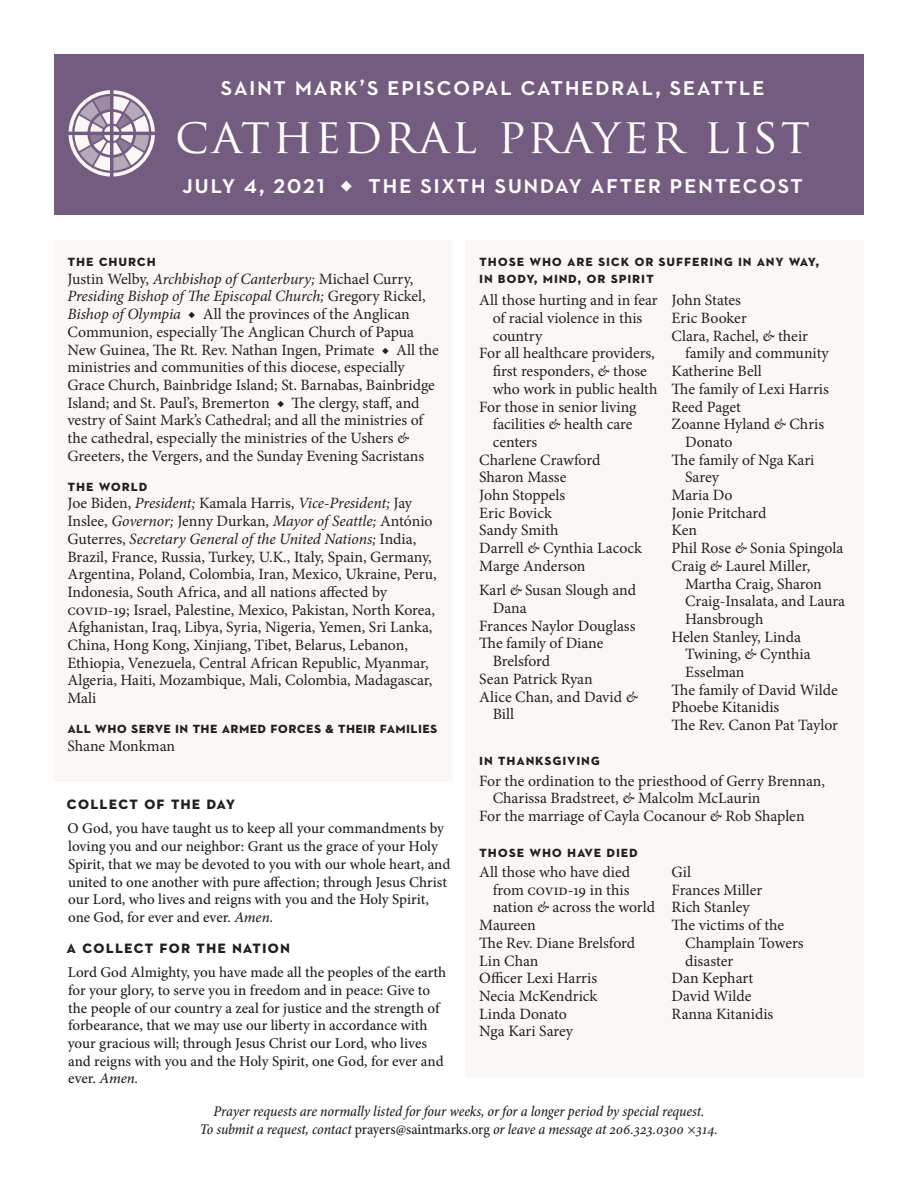
<style>
.page{position:relative;width:918px;height:1188px;background:#fff}
.page>*{position:absolute;margin:0;border:0;box-sizing:border-box;transform-origin:0 0}
.t1{font:48px "Trajan Pro";letter-spacing:.05em;color:#fff}
.t2{font:600 27px "Neutraface 2 Text";letter-spacing:.05em;color:#fff}
.t3{font:700 18px "Neutraface 2 Text";letter-spacing:.05em;color:#231f20}
.t4{font:15.75px/17.7px "Minion Pro";letter-spacing:-.005em;color:#231f20}
.t5{font:700 15.75px/16.5px "Neutraface 2 Text";letter-spacing:.05em;color:#231f20}
.t6{font:700 15.75px "Neutraface 2 Text";letter-spacing:.02em;color:#231f20}
.t7{font:500 15px/17.7px "Minion Pro";letter-spacing:-.005em;color:#231f20}
.t8{font:italic 500 condensed 15px/17.7px "Minion Pro";letter-spacing:-.005em;color:#231f20;text-align:center}
.s1{font-family:"Minion Pro";font-weight:400}
.s2{font-family:"Neutraface 2 Text";font-weight:700}
.s3{font-style:italic}
.s4{font-weight:700}
.s5{font-family:"Neutraface 2 Display Titling";font-weight:400;font-size:12px}
.s6{font-style:normal}
.s7{font-weight:400;font-stretch:normal}
</style>
<div class="page">
<div style="left:54px;top:240px;width:398px;height:542px;background:#faf7f5"></div>
<div style="left:466px;top:240px;width:398px;height:836px;background:#faf7f5"></div>
<div style="left:54px;top:54px;width:810px;height:160px;background:#745c80"></div>
<svg style="left:69px;top:90px;width:86px;height:87px"></svg>
<p class="t2" style="left:221px;top:69px;width:546px">saint mark’s episcopal cathedral, seattle</p>
<p class="t1" style="left:175px;top:105px;width:636px">CATHEDRAL PRAYER LIST</p>
<p class="t2" style="left:182px;top:167px;width:622px">july 4, 2021 <span class="s1">◆</span> the sixth sunday after pentecost</p>
<p class="t4" style="left:68px;top:252px;width:373px"><span class="s2">the church<br></span>Justin Welby, <span class="s3">Archbishop of Canterbury;</span> Michael Curry, <span class="s3">Presiding Bishop of The Episcopal Church;</span> Gregory Rickel, <span class="s3">Bishop of Olympia</span> <span class="s4">◆</span> All the provinces of the Anglican Communion, especially The Anglican Church of Papua New Guinea, The Rt. Rev. Nathan Ingen, Primate <span class="s4">◆</span> All the ministries and communities of this diocese, especially Grace Church, Bainbridge Island; St. Barnabas, Bainbridge Island; and St. Paul’s, Bremerton <span class="s4">◆</span> The clergy, staff, and vestry of Saint Mark’s Cathedral; and all the ministries of the cathedral, especially the ministries of the Ushers <span class="s3">&amp; </span>Greeters, the Vergers, and the Sunday Evening Sacristans</p>
<p class="t4" style="left:68px;top:477px;width:371px"><span class="s2">the world<br></span>Joe Biden, <span class="s3">President;</span> Kamala Harris, <span class="s3">Vice-President;</span> Jay Inslee, <span class="s3">Governor;</span> Jenny Durkan, <span class="s3">Mayor of Seattle;</span> António Guterres, <span class="s3">Secretary General of the United Nations;</span> India, Brazil, France, Russia, Turkey, U.K., Italy, Spain, Germany, Argentina, Poland, Colombia, Iran, Mexico, Ukraine, Peru, Indonesia, South Africa, and all nations affected by covid-19; Israel, Palestine, Mexico, Pakistan, North Korea, Afghanistan, Iraq, Libya, Syria, Nigeria, Yemen, Sri Lanka, China, Hong Kong, Xinjiang, Tibet, Belarus, Lebanon, Ethiopia, Venezuela, Central African Republic, Myanmar, Algeria, Haiti, Mozambique, Mali, Colombia, Madagascar, Mali</p>
<p class="t6" style="left:68px;top:718px;width:371px">all who serve in the armed forces <span class="s5">&amp;</span> their families</p>
<p class="t4" style="left:68px;top:737px;width:109px">Shane Monkman</p>
<p class="t3" style="left:67px;top:791px;width:170px">collect of the day</p>
<p class="t7" style="left:68px;top:820px;width:384px">O God, you have taught us to keep all your commandments by loving you and our neighbor: Grant us the grace of your Holy Spirit, that we may be devoted to you with our whole heart, and united to one another with pure affection; through Jesus Christ our Lord, who lives and reigns with you and the Holy Spirit, one God, for ever and ever. <span class="s3">Amen.</span></p>
<p class="t3" style="left:67px;top:935px;width:225px">a collect for the nation</p>
<p class="t7" style="left:68px;top:964px;width:380px">Lord God Almighty, you have made all the peoples of the earth for your glory, to serve you in freedom and in peace: Give to the people of our country a zeal for justice and the strength of forbearance, that we may use our liberty in accordance with your gracious will; through Jesus Christ our Lord, who lives and reigns with you and the Holy Spirit, one God, for ever and ever. <span class="s3">Amen.</span></p>
<p class="t5" style="left:479px;top:252px;width:342px">those who are sick or suffering in any way, in body, mind, or spirit</p>
<p class="t4" style="left:493px;top:292px;width:167px;text-indent:-14px">All those hurting and in fear of racial violence in this country</p>
<p class="t4" style="left:493px;top:345px;width:166px;text-indent:-14px">For all healthcare providers, first responders, <span class="s3">&amp;</span> those who work in public health</p>
<p class="t4" style="left:493px;top:398px;width:145px;text-indent:-14px">For those in senior living facilities <span class="s3">&amp;</span> health care centers</p>
<p class="t4" style="left:479px;top:451px;width:123px">Charlene Crawford</p>
<p class="t4" style="left:479px;top:469px;width:89px">Sharon Masse</p>
<p class="t4" style="left:479px;top:486px;width:88px">John Stoppels</p>
<p class="t4" style="left:479px;top:504px;width:74px">Eric Bovick</p>
<p class="t4" style="left:479px;top:522px;width:81px">Sandy Smith</p>
<p class="t4" style="left:479px;top:539px;width:164px">Darrell <span class="s3">&amp;</span> Cynthia Lacock</p>
<p class="t4" style="left:479px;top:557px;width:108px">Marge Anderson</p>
<p class="t4" style="left:493px;top:582px;width:145px;text-indent:-14px">Karl <span class="s3">&amp;</span> Susan Slough and<br>Dana</p>
<p class="t4" style="left:479px;top:617px;width:158px">Frances Naylor Douglass</p>
<p class="t4" style="left:493px;top:635px;width:112px;text-indent:-14px">The family of Diane<br>Brelsford</p>
<p class="t4" style="left:479px;top:670px;width:115px">Sean Patrick Ryan</p>
<p class="t4" style="left:493px;top:688px;width:147px;text-indent:-14px">Alice Chan, and David <span class="s3">&amp;<br></span>Bill</p>
<p class="t4" style="left:672px;top:292px;width:71px">John States</p>
<p class="t4" style="left:672px;top:309px;width:77px">Eric Booker</p>
<p class="t4" style="left:685px;top:327px;width:145px;text-indent:-14px">Clara, Rachel, <span class="s3">&amp;</span> their family and community</p>
<p class="t4" style="left:672px;top:362px;width:92px">Katherine Bell</p>
<p class="t4" style="left:672px;top:380px;width:159px">The family of Lexi Harris</p>
<p class="t4" style="left:672px;top:398px;width:71px">Reed Paget</p>
<p class="t4" style="left:685px;top:415px;width:141px;text-indent:-14px">Zoanne Hyland <span class="s3">&amp;</span> Chris<br>Donato</p>
<p class="t4" style="left:685px;top:451px;width:131px;text-indent:-14px">The family of Nga Kari<br>Sarey</p>
<p class="t4" style="left:672px;top:486px;width:62px">Maria Do</p>
<p class="t4" style="left:672px;top:504px;width:96px">Jonie Pritchard</p>
<p class="t4" style="left:672px;top:522px;width:27px">Ken</p>
<p class="t4" style="left:672px;top:539px;width:173px">Phil Rose <span class="s3">&amp;</span> Sonia Spingola</p>
<p class="t4" style="left:685px;top:557px;width:162px;text-indent:-14px">Craig <span class="s3">&amp;</span> Laurel Miller,<br>Martha Craig, Sharon<br>Craig-Insalata, and Laura<br>Hansbrough</p>
<p class="t4" style="left:685px;top:628px;width:127px;text-indent:-14px">Helen Stanley, Linda<br>Twining, <span class="s3">&amp;</span> Cynthia<br>Esselman</p>
<p class="t4" style="left:672px;top:681px;width:168px">The family of David Wilde</p>
<p class="t4" style="left:672px;top:699px;width:109px">Phoebe Kitanidis</p>
<p class="t4" style="left:672px;top:716px;width:168px">The Rev. Canon Pat Taylor</p>
<p class="t5" style="left:479px;top:751px;width:122px">in thanksgiving</p>
<p class="t4" style="left:493px;top:772px;width:334px;text-indent:-14px">For the ordination to the priesthood of Gerry Brennan,<br>Charissa Bradstreet, <span class="s3">&amp;</span> Malcolm McLaurin</p>
<p class="t4" style="left:479px;top:807px;width:327px">For the marriage of Cayla Cocanour <span class="s3">&amp;</span> Rob Shaplen</p>
<p class="t5" style="left:479px;top:843px;width:160px">those who have died</p>
<p class="t4" style="left:493px;top:863px;width:164px;text-indent:-14px">All those who have died from covid-19 in this nation <span class="s3">&amp;</span> across the world</p>
<p class="t4" style="left:479px;top:916px;width:58px">Maureen</p>
<p class="t4" style="left:479px;top:934px;width:157px">The Rev. Diane Brelsford</p>
<p class="t4" style="left:479px;top:952px;width:61px">Lin Chan</p>
<p class="t4" style="left:479px;top:969px;width:119px">Officer Lexi Harris</p>
<p class="t4" style="left:479px;top:987px;width:120px">Necia McKendrick</p>
<p class="t4" style="left:479px;top:1005px;width:89px">Linda Donato</p>
<p class="t4" style="left:479px;top:1023px;width:95px">Nga Kari Sarey</p>
<p class="t4" style="left:672px;top:863px;width:21px">Gil</p>
<p class="t4" style="left:672px;top:881px;width:92px">Frances Miller</p>
<p class="t4" style="left:672px;top:899px;width:80px">Rich Stanley</p>
<p class="t4" style="left:685px;top:916px;width:120px;text-indent:-14px">The victims of the<br>Champlain Towers disaster</p>
<p class="t4" style="left:672px;top:969px;width:83px">Dan Kephart</p>
<p class="t4" style="left:672px;top:987px;width:81px">David Wilde</p>
<p class="t4" style="left:672px;top:1005px;width:103px">Ranna Kitanidis</p>
<p class="t8" style="left:200px;top:1103px;width:520px">Prayer requests are normally listed for four weeks, or for a longer period by special request.<br>To submit a request, contact <span class="s6">prayers@saintmarks.org</span> or leave a message at <span class="s7">206.323.0300 ×314.</span></p>
</div>
